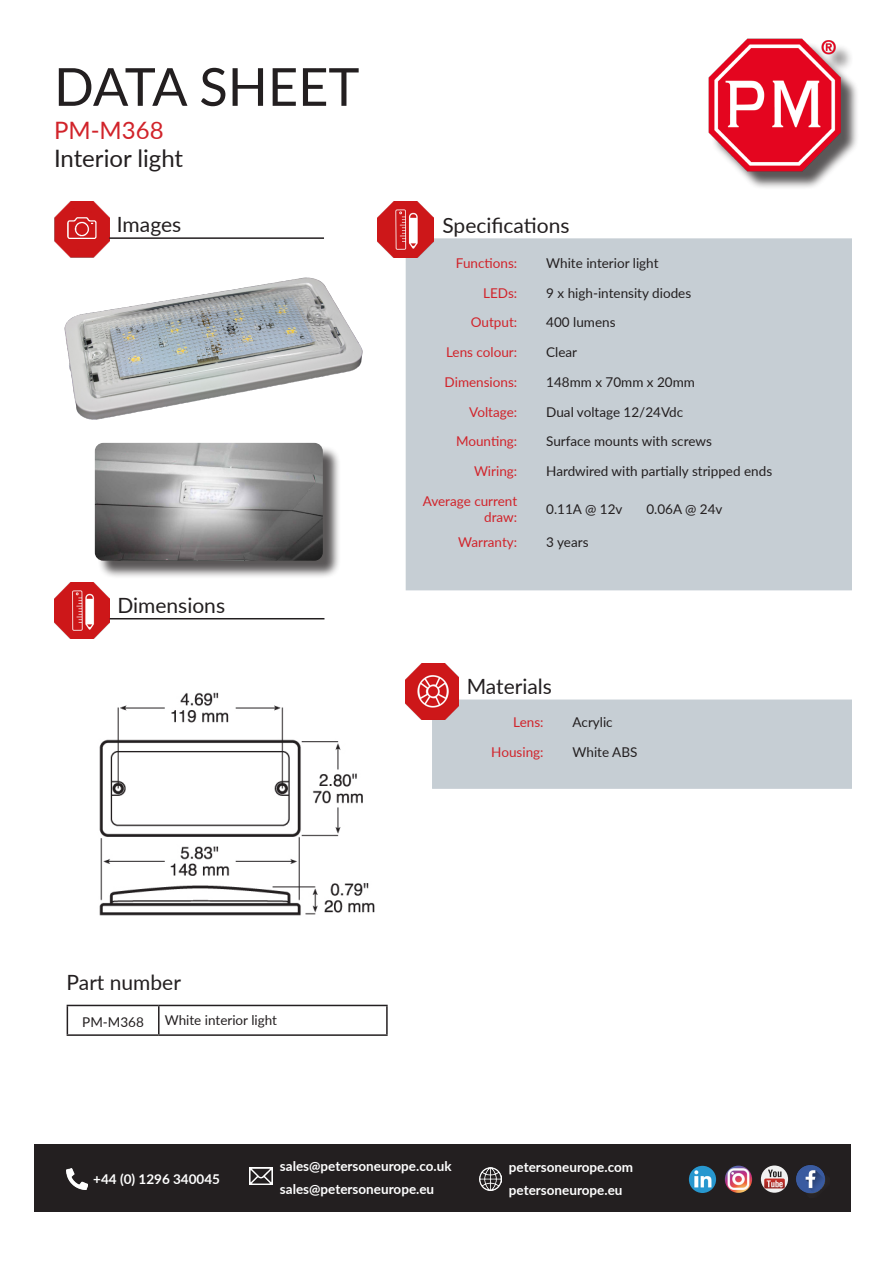
<style>
.page{position:relative;width:893px;height:1263px;background:#fff}
.page>*{position:absolute;margin:0;border:0;box-sizing:border-box;transform-origin:0 0}
.t1{font:52.5px "Lato";color:#231f20}
.t2{font:24px "Lato";color:#231f20}
.t3{font:24px "Lato";color:#d1232a}
.t4{font:21px "Lato";color:#231f20}
.t5{font:13.5px "Lato";color:#231f20}
.t6{font:13.5px/16.2px "Lato";color:#d1232a;text-align:right}
.t7{font:700 13.5px "Lato";color:#fff}
</style>
<div class="page">
<img style="left:54px;top:202px;width:55px;height:55px">
<hr style="left:109px;top:237px;width:215px;height:2px;background:#231f20">
<div style="left:406px;top:238px;width:446px;height:352px;background:#c6ced4"></div>
<img style="left:378px;top:202px;width:56px;height:55px">
<div style="left:432px;top:699px;width:420px;height:90px;background:#c6ced4;border:2px solid #c6ced4"></div>
<img style="left:406px;top:663px;width:52px;height:56px">
<img style="left:54px;top:583px;width:56px;height:55px">
<hr style="left:110px;top:618px;width:214px;height:1px;background:#231f20">
<hr style="left:67px;top:1005px;width:92px;height:1px;background:#231f20">
<svg style="left:67px;top:1006px;width:1px;height:28px"></svg>
<hr style="left:159px;top:1005px;width:229px;height:1px;background:#231f20">
<hr style="left:158px;top:1006px;width:2px;height:28px;background:#231f20">
<hr style="left:386px;top:1006px;width:2px;height:28px;background:#231f20">
<hr style="left:67px;top:1034px;width:92px;height:2px;background:#231f20">
<hr style="left:159px;top:1034px;width:229px;height:2px;background:#231f20">
<img style="left:708px;top:38px;width:149px;height:150px">
<img style="left:64px;top:277px;width:299px;height:143px">
<div style="left:97px;top:445px;width:245px;height:134px;background:#231f20;opacity:.75"></div>
<img style="left:95px;top:443px;width:228px;height:118px">
<img style="left:99px;top:692px;width:276px;height:224px">
<div style="left:34px;top:1144px;width:816px;height:68px;background:#231f20"></div>
<img style="left:66px;top:1168px;width:21px;height:21px">
<img style="left:249px;top:1167px;width:23px;height:18px">
<img style="left:479px;top:1167px;width:23px;height:23px">
<img style="left:761px;top:1165px;width:27px;height:28px;border-radius:14px">
<img style="left:725px;top:1166px;width:27px;height:27px;border-radius:13px">
<img style="left:689px;top:1166px;width:27px;height:27px;border-radius:14px">
<img style="left:796px;top:1165px;width:30px;height:29px">
<p class="t1" style="left:54px;top:49px;width:307px">DATA SHEET</p>
<p class="t3" style="left:54px;top:113px;width:111px">PM-M368</p>
<p class="t2" style="left:54px;top:141px;width:131px">Interior light</p>
<p class="t4" style="left:117px;top:210px;width:66px">Images</p>
<p class="t4" style="left:117px;top:591px;width:109px">Dimensions</p>
<p class="t4" style="left:442px;top:210px;width:129px">Specifications</p>
<p class="t6" style="left:456px;top:254px;width:63px">Functions:</p>
<p class="t5" style="left:546px;top:253px;width:114px">White interior light</p>
<p class="t6" style="left:483px;top:284px;width:36px">LEDs:</p>
<p class="t5" style="left:546px;top:283px;width:146px">9 x high-intensity diodes</p>
<p class="t6" style="left:471px;top:314px;width:48px">Output:</p>
<p class="t5" style="left:546px;top:313px;width:71px">400 lumens</p>
<p class="t6" style="left:446px;top:343px;width:73px">Lens colour:</p>
<p class="t5" style="left:546px;top:342px;width:32px">Clear</p>
<p class="t6" style="left:445px;top:373px;width:74px">Dimensions:</p>
<p class="t5" style="left:546px;top:372px;width:150px">148mm x 70mm x 20mm</p>
<p class="t6" style="left:469px;top:403px;width:49px">Voltage:</p>
<p class="t5" style="left:546px;top:402px;width:138px">Dual voltage 12/24Vdc</p>
<p class="t6" style="left:456px;top:433px;width:63px">Mounting:</p>
<p class="t5" style="left:546px;top:432px;width:167px">Surface mounts with screws</p>
<p class="t6" style="left:474px;top:463px;width:45px">Wiring:</p>
<p class="t5" style="left:546px;top:462px;width:227px">Hardwired with partially stripped ends</p>
<p class="t6" style="left:423px;top:492px;width:96px">Average current draw:</p>
<p class="t5" style="left:546px;top:499px;width:78px">0.11A @ 12v</p>
<p class="t5" style="left:646px;top:499px;width:78px">0.06A @ 24v</p>
<p class="t6" style="left:458px;top:534px;width:60px">Warranty:</p>
<p class="t5" style="left:546px;top:533px;width:44px">3 years</p>
<p class="t4" style="left:467px;top:671px;width:87px">Materials</p>
<p class="t6" style="left:513px;top:714px;width:32px">Lens:</p>
<p class="t5" style="left:573px;top:713px;width:42px">Acrylic</p>
<p class="t6" style="left:491px;top:743px;width:54px">Housing:</p>
<p class="t5" style="left:573px;top:742px;width:66px">White ABS</p>
<p class="t4" style="left:67px;top:967px;width:116px">Part number</p>
<p class="t5" style="left:82px;top:1012px;width:63px">PM-M368</p>
<p class="t5" style="left:165px;top:1010px;width:114px">White interior light</p>
<p class="t7" style="left:93px;top:1169px;width:128px">+44 (0) 1296 340045</p>
<p class="t7" style="left:280px;top:1156px;width:173px">sales@petersoneurope.co.uk</p>
<p class="t7" style="left:509px;top:1157px;width:126px">petersoneurope.com</p>
<p class="t7" style="left:280px;top:1179px;width:156px">sales@petersoneurope.eu</p>
<p class="t7" style="left:509px;top:1180px;width:115px">petersoneurope.eu</p>
</div>
